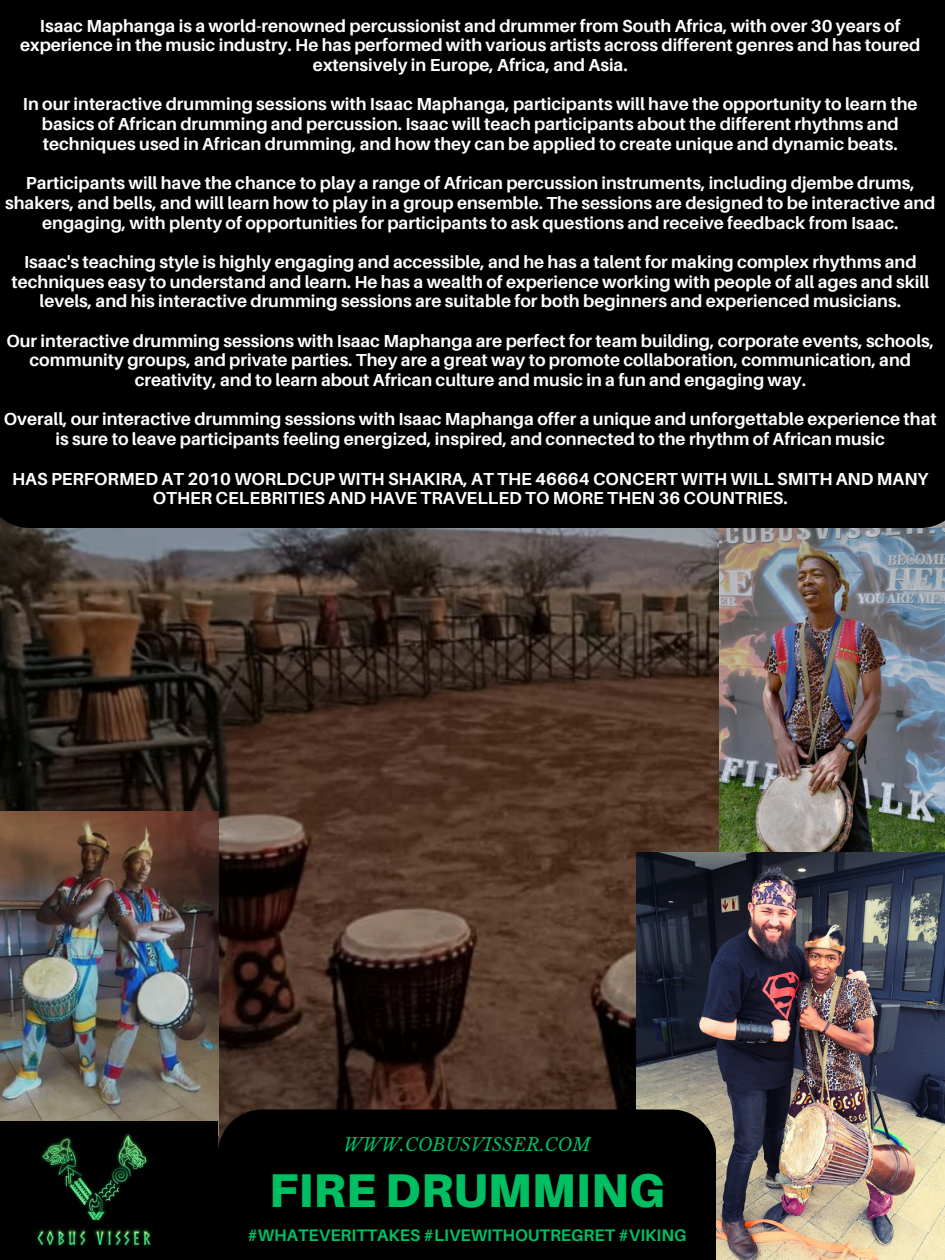
<style>
.page{position:relative;width:945px;height:1260px;background:#fff}
.page>*{position:absolute;margin:0;border:0;box-sizing:border-box;transform-origin:0 0}
.t1{font:900 47.43px "Aileron";letter-spacing:.005em;color:#00bf63}
.t2{font:italic 17.68px "Libre Baskerville";letter-spacing:.005em;color:#00bf63}
.t3{font:700 17.5px/19.6px "Aileron";color:#fff;text-align:center}
.t4{font:700 16.62px "Aileron";color:#00bf63}
</style>
<div class="page">
<img style="left:0;top:528px;width:720px;height:581px">
<img style="left:0;top:811px;width:218px;height:310px">
<img style="left:720px;top:528px;width:225px;height:324px">
<img style="left:636px;top:852px;width:309px;height:408px">
<img style="left:0;top:1121px;width:218px;height:139px">
<div style="left:218px;top:1109px;width:498px;height:151px;background:#000"></div>
<div style="left:0;top:0;width:945px;height:528px;background:#000"></div>
<p class="t3" style="left:20px;top:15px;width:902px">Isaac Maphanga is a world-renowned percussionist and drummer from South Africa, with over 30 years of experience in the music industry. He has performed with various artists across different genres and has toured extensively in Europe, Africa, and Asia.</p>
<h2 class="t3" style="left:23px;top:94px;width:896px">In our interactive drumming sessions with Isaac Maphanga, participants will have the opportunity to learn the basics of African drumming and percussion. Isaac will teach participants about the different rhythms and techniques used in African drumming, and how they can be applied to create unique and dynamic beats.</h2>
<p class="t3" style="left:5px;top:173px;width:932px">Participants will have the chance to play a range of African percussion instruments, including djembe drums, shakers, and bells, and will learn how to play in a group ensemble. The sessions are designed to be interactive and engaging, with plenty of opportunities for participants to ask questions and receive feedback from Isaac.</p>
<p class="t3" style="left:11px;top:252px;width:919px">Isaac's teaching style is highly engaging and accessible, and he has a talent for making complex rhythms and techniques easy to understand and learn. He has a wealth of experience working with people of all ages and skill levels, and his interactive drumming sessions are suitable for both beginners and experienced musicians.</p>
<p class="t3" style="left:7px;top:330px;width:929px">Our interactive drumming sessions with Isaac Maphanga are perfect for team building, corporate events, schools, community groups, and private parties. They are a great way to promote collaboration, communication, and creativity, and to learn about African culture and music in a fun and engaging way.</p>
<p class="t3" style="left:4px;top:409px;width:934px">Overall, our interactive drumming sessions with Isaac Maphanga offer a unique and unforgettable experience that is sure to leave participants feeling energized, inspired, and connected to the rhythm of African music</p>
<h3 class="t3" style="left:12px;top:468px;width:918px">HAS PERFORMED AT 2010 WORLDCUP WITH SHAKIRA, AT THE 46664 CONCERT WITH WILL SMITH AND MANY<br>OTHER CELEBRITIES AND HAVE TRAVELLED TO MORE THEN 36 COUNTRIES.</h3>
<p class="t2" style="left:343px;top:1134px;width:248px">WWW.COBUSVISSER.COM</p>
<p class="t1" style="left:269px;top:1161px;width:397px">FIRE DRUMMING</p>
<p class="t4" style="left:247px;top:1225px;width:441px">#WHATEVERITTAKES #LIVEWITHOUTREGRET #VIKING</p>
</div>
